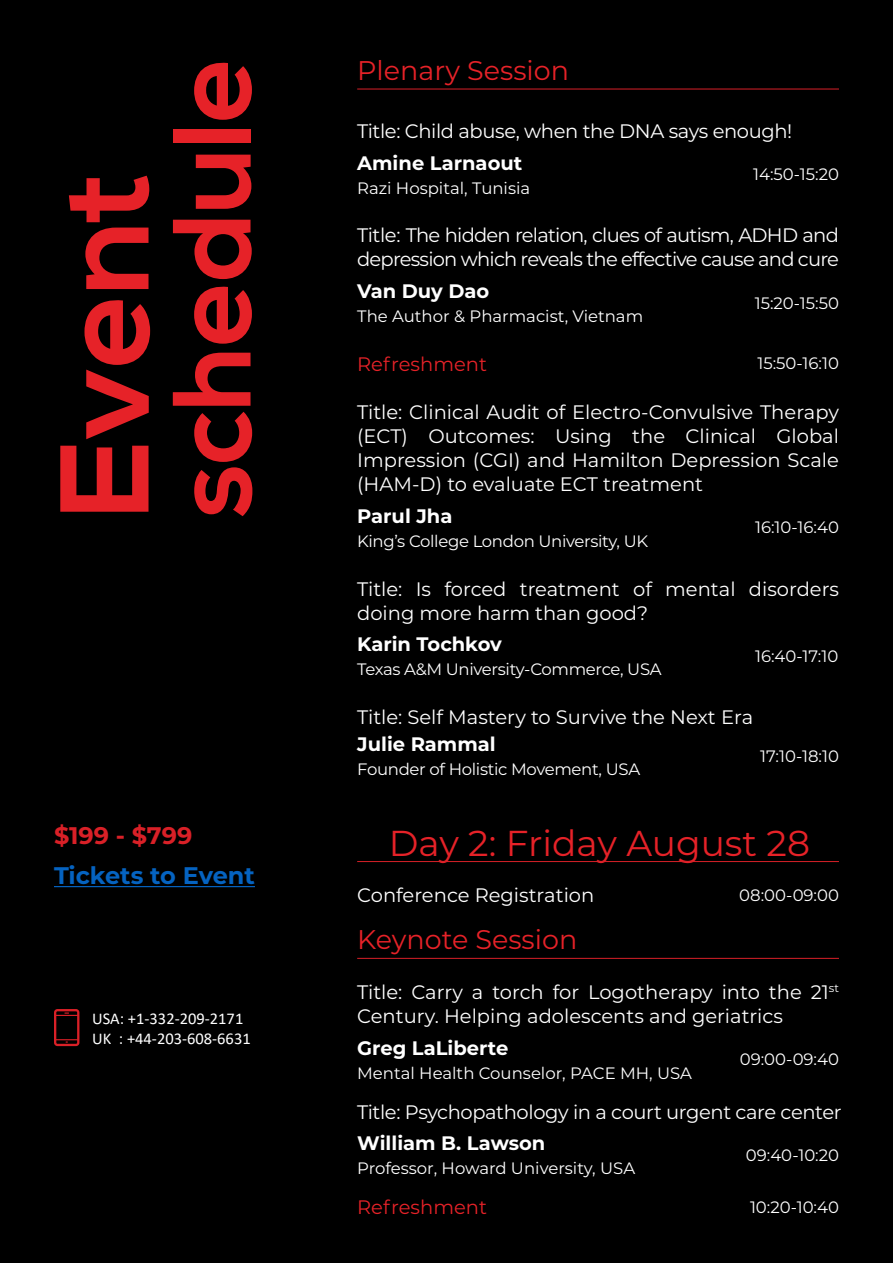
<style>
.page{position:relative;width:893px;height:1263px;background:#000}
.page>*{position:absolute;margin:0;border:0;box-sizing:border-box;transform-origin:0 0}
.t1{font:700 126px "Nexa";color:#e62228}
.t2{font:700 111px "Nexa";color:#e62228}
.t3{font:36px "Montserrat";color:#e62228}
.t4{font:27px "Montserrat";color:#e62228}
.t5{font:700 24px "Montserrat";letter-spacing:-.005em;color:#0563c1}
.t6{font:700 24px "Montserrat";color:#d92027}
.t7{font:19.5px/24px "Montserrat";letter-spacing:-.01em;color:#fff}
.t8{font:19.5px/24px "Montserrat";letter-spacing:-.04em;color:#fff}
.t9{font:700 19.5px "Montserrat";color:#fff}
.t10{font:19.5px "Montserrat";color:#e62228}
.t11{font:16.5px "Montserrat";color:#fff}
.t12{font:16.5px "Montserrat";letter-spacing:-.02em;color:#fff}
.t13{font:16.5px/19.8px "Calibri";color:#fff}
</style>
<div class="page">
<hr style="left:54px;top:886px;width:201px;height:1px;background:#0563c1">
<svg style="left:54px;top:1009px;width:25px;height:37px"></svg>
<hr style="left:357px;top:89px;width:482px;height:1px;background:#d92028">
<hr style="left:357px;top:958px;width:482px;height:1px;background:#d92028">
<hr style="left:357px;top:861px;width:482px;height:1px;background:#d92028">
<h1 class="t1" style="left:32px;top:518px;width:347px;rotate:-90deg">Event</h1>
<h2 class="t2" style="left:148px;top:518px;width:462px;rotate:-90deg">schedule</h2>
<p class="t6" style="left:54px;top:818px;width:140px">$199 - $799</p>
<p class="t5" style="left:54px;top:858px;width:202px">Tickets to Event</p>
<p class="t13" style="left:92px;top:1008px;width:160px">USA: +1-332-209-2171<br>UK : +44-203-608-6631</p>
<h3 class="t4" style="left:357px;top:52px;width:213px">Plenary Session</h3>
<p class="t7" style="left:357px;top:118px;width:437px">Title: Child abuse, when the DNA says enough!</p>
<p class="t9" style="left:357px;top:149px;width:167px">Amine Larnaout</p>
<p class="t11" style="left:357px;top:176px;width:175px">Razi Hospital, Tunisia</p>
<p class="t11" style="left:753px;top:163px;width:87px">14:50-15:20</p>
<p class="t8" style="left:357px;top:223px;width:483px">Title: The hidden relation, clues of autism, ADHD and depression which reveals the effective cause and cure</p>
<p class="t9" style="left:357px;top:277px;width:134px">Van Duy Dao</p>
<p class="t11" style="left:357px;top:305px;width:288px">The Author &amp; Pharmacist, Vietnam</p>
<p class="t11" style="left:755px;top:291px;width:86px">15:20-15:50</p>
<p class="t10" style="left:357px;top:350px;width:131px">Refreshment</p>
<p class="t11" style="left:757px;top:352px;width:83px">15:50-16:10</p>
<p class="t7" style="left:357px;top:400px;width:483px;text-align:justify">Title: Clinical Audit of Electro-Convulsive Therapy (ECT) Outcomes: Using the Clinical Global Impression (CGI) and Hamilton Depression Scale (HAM-D) to evaluate ECT treatment</p>
<p class="t9" style="left:357px;top:502px;width:97px">Parul Jha</p>
<p class="t12" style="left:357px;top:530px;width:292px">King’s College London University, UK</p>
<p class="t11" style="left:755px;top:516px;width:85px">16:10-16:40</p>
<p class="t7" style="left:357px;top:576px;width:483px">Title: Is forced treatment of mental disorders doing more harm than good?</p>
<p class="t9" style="left:357px;top:630px;width:146px">Karin Tochkov</p>
<p class="t12" style="left:357px;top:658px;width:306px">Texas A&amp;M University-Commerce, USA</p>
<p class="t11" style="left:755px;top:644px;width:85px">16:40-17:10</p>
<p class="t7" style="left:357px;top:704px;width:397px">Title: Self Mastery to Survive the Next Era</p>
<p class="t9" style="left:357px;top:730px;width:140px">Julie Rammal</p>
<p class="t12" style="left:357px;top:758px;width:284px">Founder of Holistic Movement, USA</p>
<p class="t11" style="left:760px;top:744px;width:80px">17:10-18:10</p>
<h3 class="t3" style="left:389px;top:818px;width:423px">Day 2: Friday August 28</h3>
<p class="t7" style="left:357px;top:882px;width:239px">Conference Registration</p>
<p class="t11" style="left:739px;top:883px;width:101px">08:00-09:00</p>
<h3 class="t4" style="left:357px;top:921px;width:222px">Keynote Session</h3>
<p class="t7" style="left:357px;top:979px;width:483px">Title: Carry a torch for Logotherapy into the 21<sup>st<br></sup>Century. Helping adolescents and geriatrics</p>
<p class="t9" style="left:357px;top:1033px;width:153px">Greg LaLiberte</p>
<p class="t11" style="left:357px;top:1061px;width:336px">Mental Health Counselor, PACE MH, USA</p>
<p class="t11" style="left:740px;top:1048px;width:101px">09:00-09:40</p>
<p class="t7" style="left:357px;top:1099px;width:486px">Title: Psychopathology in a court urgent care center</p>
<p class="t9" style="left:357px;top:1129px;width:190px">William B. Lawson</p>
<p class="t11" style="left:357px;top:1157px;width:279px">Professor, Howard University, USA</p>
<p class="t11" style="left:746px;top:1144px;width:95px">09:40-10:20</p>
<p class="t10" style="left:357px;top:1194px;width:131px">Refreshment</p>
<p class="t11" style="left:750px;top:1196px;width:90px">10:20-10:40</p>
</div>
